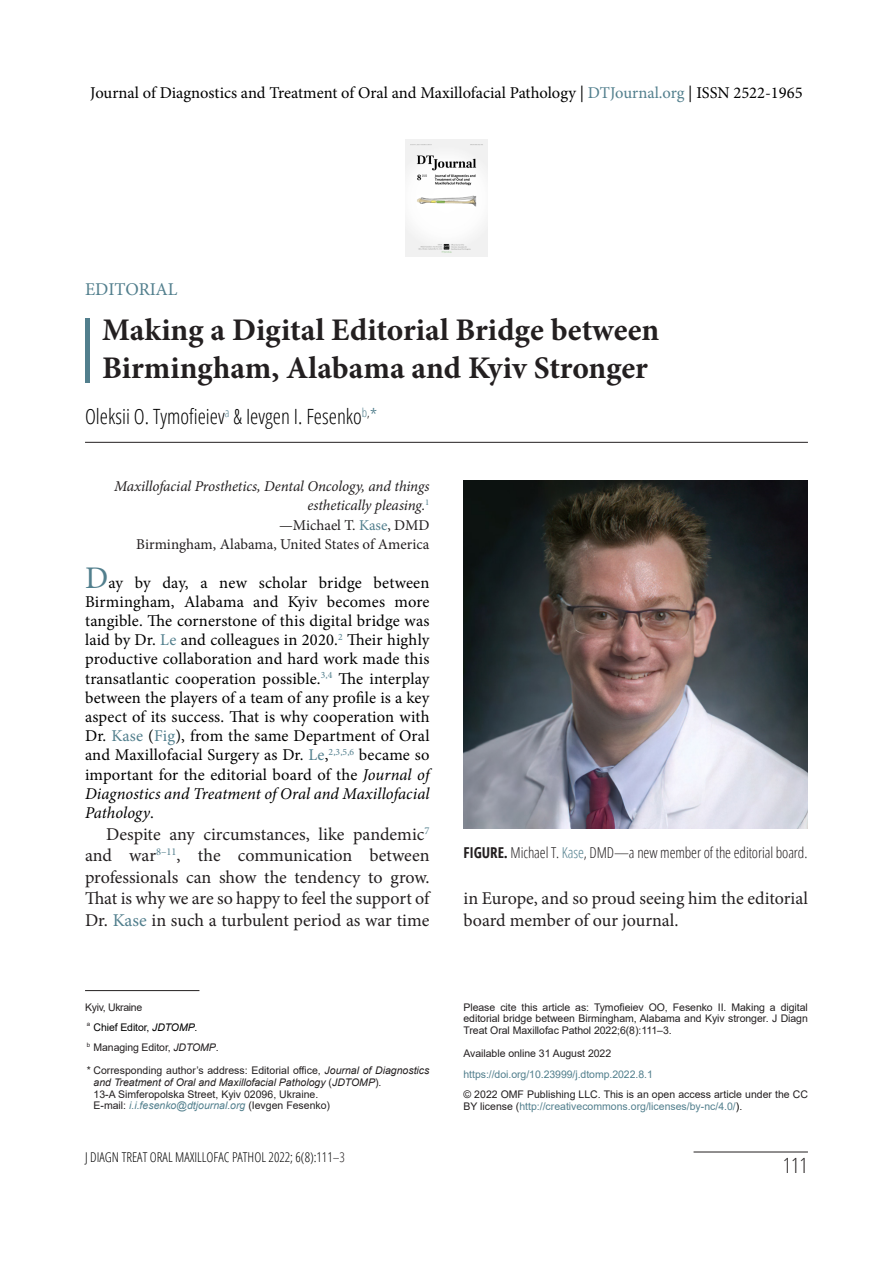
<style>
.page{position:relative;width:893px;height:1263px;background:#fff}
.page>*{position:absolute;margin:0;border:0;box-sizing:border-box;transform-origin:0 0}
.Заголовок_статьи{font:700 31.5px/37.8px "Minion Pro";color:#231f20}
.Авторы_статьи{font:300 21px "Open Sans Condensed";color:#000001}
.t1{font:300 21px "Open Sans Condensed";color:#231f20}
.t2{font:18px/21.6px "Minion Pro";color:#231f20;text-align:justify}
.t3{font:18px "Minion Pro";letter-spacing:-.005em;color:#527f8d}
.t4{font:16.5px/19.2px "Minion Pro";color:#000001;text-align:justify}
.t5{font:italic 15px/19.5px "Minion Pro";letter-spacing:-.005em;color:#231f20;text-align:right}
.t6{font:15px "Minion Pro";letter-spacing:-.005em;color:#231f20}
.t7{font:300 15px "Open Sans Condensed";letter-spacing:-.005em;color:#231f20}
.Заголовок_статьи-2{font:300 13.5px "Open Sans Condensed";color:#000001}
.Цифровые_сноски_2{font:10.5px/11.7px "Arial";color:#231f20;text-align:justify}
.Цифровые_сноски_2-2{font:italic 10.5px/11.7px "Arial";color:#231f20}
.Цифровые_сноски_2-3{font:italic 10.5px "Arial";color:#527f8d}
.Цифровые_сноски_2-4{font:10.5px "Arial";letter-spacing:-.005em;color:#527f8d}
.Цифровые_сноски_2-5{font:10.5px "Arial";letter-spacing:-.01em;color:#000001}
.Цифровые_сноски_2-6{font:10.5px "Arial";letter-spacing:-.03em;color:#231f20}
.Цифровые_сноски_2-7{font:6.15px "Arial";color:#231f20}
.s1{color:#527f8d}
.s2{font-size:31.5px;color:#527f8d}
.s3{font-style:italic}
.s4{font-style:normal}
.s5{font-style:normal;color:#231f20}
.s6{color:#231f20}
.s7{font-family:"Open Sans";font-weight:700;font-stretch:condensed}
.s8{color:#000001}
</style>
<div class="page">
<hr style="left:693px;top:1152px;width:115px;height:1px;background:#231f20">
<hr style="left:85px;top:442px;width:723px;height:1px;background:#231f20">
<div style="left:85px;top:318px;width:5px;height:65px;background:#527f8d"></div>
<hr style="left:85px;top:990px;width:114px;height:1px;background:#231f20">
<img style="left:405px;top:140px;width:83px;height:117px">
<img style="left:463px;top:480px;width:345px;height:349px">
<p class="t4" style="left:90px;top:83px;width:714px">Journal of Diagnostics and Treatment of Oral and Maxillofacial Pathology | <span class="s1">DTJournal.org</span> | ISSN 2522-1965</p>
<p class="t3" style="left:85px;top:277px;width:94px">EDITORIAL</p>
<p class="Заголовок_статьи" style="left:102px;top:311px;width:558px">Making a Digital Editorial Bridge between<br>Birmingham, Alabama and Kyiv Stronger</p>
<p class="Авторы_статьи" style="left:85px;top:402px;width:294px">Oleksii O. Tymofieiev<sup>a</sup> &amp; Ievgen I. Fesenko<sup>b</sup><sup>,</sup><span class="s1">*</span></p>
<p class="t5" style="left:114px;top:476px;width:317px">Maxillofacial Prosthetics, Dental Oncology, and things esthetically pleasing.<sup>1</sup></p>
<p class="t6" style="left:279px;top:515px;width:152px">—Michael T. <span class="s1">Kase</span>, DMD</p>
<p class="t6" style="left:136px;top:534px;width:295px">Birmingham, Alabama, United States of America</p>
<p class="t4" style="left:85px;top:573px;width:346px"><span class="s2">D</span>ay by day, a new scholar bridge between Birmingham, Alabama and Kyiv becomes more tangible. The cornerstone of this digital bridge was laid by Dr. <span class="s1">Le</span> and colleagues in 2020.<sup>2</sup> Their highly productive collaboration and hard work made this transatlantic cooperation possible.<sup>3,4</sup> The interplay between the players of a team of any profile is a key aspect of its success. That is why cooperation with Dr. <span class="s1">Kase</span> (<span class="s1">Fig</span>), from the same Department of Oral and Maxillofacial Surgery as Dr. <span class="s1">Le</span>,<sup>2,3,5,6</sup> became so important for the editorial board of the <span class="s3">Journal of Diagnostics and Treatment of Oral and Maxillofacial Pathology</span>.</p>
<p class="t2" style="left:85px;top:823px;width:346px;text-indent:21px">Despite any circumstances, like pandemic<sup>7 </sup>and war<sup>8–11</sup>, the communication between professionals can show the tendency to grow.<br>That is why we are so happy to feel the support of Dr. <span class="s1">Kase</span> in such a turbulent period as war time</p>
<p class="Цифровые_сноски_2-6" style="left:85px;top:1000px;width:59px">Kyiv, Ukraine</p>
<p class="Цифровые_сноски_2-5" style="left:94px;top:1020px;width:105px">Chief Editor, <span class="s3">JDTOMP</span>.</p>
<p class="Цифровые_сноски_2" style="left:94px;top:1041px;width:127px">Managing Editor, <span class="s3">JDTOMP</span>.</p>
<p class="Цифровые_сноски_2-2" style="left:94px;top:1065px;width:337px;text-indent:-7px"><span class="s4">* Corresponding author’s address: Editorial office,</span> Journal of Diagnostics and Treatment of Oral and Maxillofacial Pathology <span class="s4">(</span>JDTOMP<span class="s4">).</span></p>
<p class="Цифровые_сноски_2" style="left:94px;top:1088px;width:226px">13-A Simferopolska Street, Kyiv 02096, Ukraine.</p>
<p class="Цифровые_сноски_2-3" style="left:94px;top:1099px;width:238px"><span class="s5">E-mail:</span> i.i.fesenko@dtjournal.org <span class="s5">(Ievgen Fesenko)</span></p>
<p class="Цифровые_сноски_2-7" style="left:87px;top:1020px;width:5px">a</p>
<p class="Цифровые_сноски_2-7" style="left:87px;top:1041px;width:5px">b</p>
<p class="Заголовок_статьи-2" style="left:85px;top:1148px;width:261px">J DIAGN TREAT ORAL MAXILLOFAC PATHOL 2022; 6(8):111<span class="s6">–3</span></p>
<p class="t7" style="left:463px;top:842px;width:345px"><span class="s7">FIGURE.</span> Michael T. <span class="s1">Kase</span>, DMD―a new member of the editorial board.</p>
<p class="t2" style="left:463px;top:888px;width:346px">in Europe, and so proud seeing him the editorial board member of our journal.</p>
<p class="Цифровые_сноски_2" style="left:463px;top:1001px;width:346px">Please cite this article as: Tymofieiev OO, Fesenko II. Making a digital editorial bridge between Birmingham, Alabama and Kyiv stronger. J Diagn Treat Oral Maxillofac Pathol 2022;6(8):111–3.</p>
<p class="Цифровые_сноски_2" style="left:463px;top:1048px;width:149px">Available online 31 August 2022</p>
<p class="Цифровые_сноски_2-4" style="left:463px;top:1067px;width:191px">https://doi.org/10.23999/j.dtomp.2022.8.1</p>
<p class="Цифровые_сноски_2" style="left:463px;top:1088px;width:346px">© 2022 OMF Publishing LLC. This is an open access article under the CC<br>BY license (<span class="s1">http://creativecommons.org/licenses/by-nc/4.0/</span><span class="s8">)</span>.</p>
<p class="t1" style="left:783px;top:1151px;width:27px">111</p>
</div>
